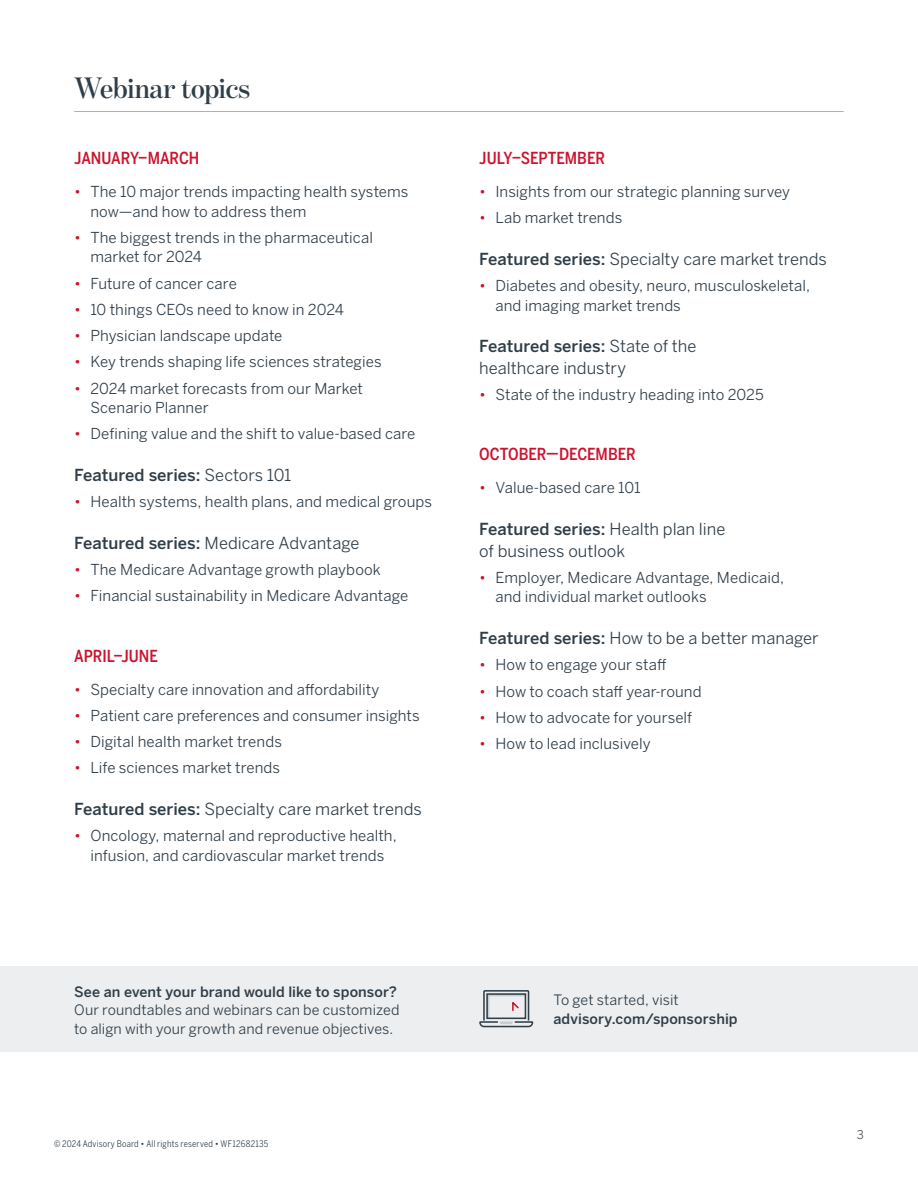
<style>
.page{position:relative;width:918px;height:1188px;background:#fff}
.page>*{position:absolute;margin:0;border:0;box-sizing:border-box;transform-origin:0 0}
.t1{font:600 30px "Benton Mod Disp";letter-spacing:-.005em;color:#303e49}
.t2{font:16.5px/21.5px "Benton Sans";color:#303e49}
.t3{font:500 16.5px "Benton Sans Condensed";color:#cd122d}
.t4{font:500 16.5px "Benton Sans";color:#303e49}
.t5{font:15px/19.5px "Benton Sans";letter-spacing:.005em;color:#303e49}
.t6{font:14.25px/18.5px "Benton Sans";letter-spacing:.005em;color:#303e49}
.t7{font:500 14.25px "Benton Sans";letter-spacing:.005em;color:#303e49}
.t8{font:12px "Benton Sans";color:#485159}
.t9{font:9px "Benton Sans Condensed";letter-spacing:.025em;color:#303e49}
.s1{color:#cd122d}
.s2{font-weight:400}
.s3{font-weight:500}
</style>
<div class="page">
<div style="left:0;top:966px;width:918px;height:86px;background:#eceeef"></div>
<hr style="left:74px;top:111px;width:770px;height:1px;background:#afb1b1">
<svg style="left:479px;top:990px;width:54px;height:37px"></svg>
<h1 class="t1" style="left:74px;top:71px;width:178px">Webinar topics</h1>
<p class="t3" style="left:74px;top:148px;width:127px">JANUARY–MARCH</p>
<p class="t5" style="left:90px;top:182px;width:320px;text-indent:-16px"><span class="s1">•</span> The 10 major trends impacting health systems now—and how to address them</p>
<p class="t5" style="left:90px;top:227px;width:284px;text-indent:-16px"><span class="s1">•</span> The biggest trends in the pharmaceutical market for 2024</p>
<p class="t5" style="left:74px;top:273px;width:164px"><span class="s1">•</span> Future of cancer care</p>
<p class="t5" style="left:74px;top:299px;width:271px"><span class="s1">•</span> 10 things CEOs need to know in 2024</p>
<p class="t5" style="left:74px;top:326px;width:210px"><span class="s1">•</span> Physician landscape update</p>
<p class="t5" style="left:74px;top:352px;width:309px"><span class="s1">•</span> Key trends shaping life sciences strategies</p>
<p class="t5" style="left:90px;top:378px;width:274px;text-indent:-16px"><span class="s1">•</span> 2024 market forecasts from our Market<br>Scenario Planner</p>
<p class="t5" style="left:74px;top:424px;width:343px"><span class="s1">•</span> Defining value and the shift to value-based care</p>
<p class="t4" style="left:74px;top:465px;width:219px">Featured series: <span class="s2">Sectors 101</span></p>
<p class="t5" style="left:74px;top:492px;width:359px"><span class="s1">•</span> Health systems, health plans, and medical groups</p>
<p class="t2" style="left:74px;top:532px;width:287px"><span class="s3">Featured series:</span> Medicare Advantage</p>
<p class="t5" style="left:74px;top:560px;width:308px"><span class="s1">•</span> The Medicare Advantage growth playbook</p>
<p class="t5" style="left:74px;top:586px;width:336px"><span class="s1">•</span> Financial sustainability in Medicare Advantage</p>
<p class="t3" style="left:74px;top:646px;width:85px">APRIL–JUNE</p>
<p class="t5" style="left:74px;top:679px;width:307px"><span class="s1">•</span> Specialty care innovation and affordability</p>
<p class="t5" style="left:74px;top:706px;width:347px"><span class="s1">•</span> Patient care preferences and consumer insights</p>
<p class="t5" style="left:74px;top:732px;width:209px"><span class="s1">•</span> Digital health market trends</p>
<p class="t5" style="left:74px;top:758px;width:207px"><span class="s1">•</span> Life sciences market trends</p>
<p class="t2" style="left:74px;top:798px;width:349px"><span class="s3">Featured series:</span> Specialty care market trends</p>
<p class="t5" style="left:74px;top:826px;width:324px;text-align:center"><span class="s1">•</span> Oncology, maternal and reproductive health, infusion, and cardiovascular market trends</p>
<p class="t3" style="left:479px;top:148px;width:127px">JULY–SEPTEMBER</p>
<p class="t5" style="left:479px;top:182px;width:312px"><span class="s1">•</span> Insights from our strategic planning survey</p>
<p class="t5" style="left:479px;top:208px;width:145px"><span class="s1">•</span> Lab market trends</p>
<p class="t2" style="left:479px;top:248px;width:349px"><span class="s3">Featured series:</span> Specialty care market trends</p>
<p class="t5" style="left:495px;top:276px;width:316px;text-indent:-16px"><span class="s1">•</span> Diabetes and obesity, neuro, musculoskeletal, and imaging market trends</p>
<p class="t2" style="left:479px;top:336px;width:219px"><span class="s3">Featured series:</span> State of the healthcare industry</p>
<p class="t5" style="left:479px;top:385px;width:286px"><span class="s1">•</span> State of the industry heading into 2025</p>
<p class="t3" style="left:479px;top:444px;width:158px">OCTOBER—DECEMBER</p>
<p class="t5" style="left:479px;top:478px;width:163px"><span class="s1">•</span> Value-based care 101</p>
<p class="t2" style="left:479px;top:518px;width:248px"><span class="s3">Featured series:</span> Health plan line of business outlook</p>
<p class="t5" style="left:495px;top:567px;width:290px;text-indent:-16px"><span class="s1">•</span> Employer, Medicare Advantage, Medicaid, and individual market outlooks</p>
<p class="t2" style="left:479px;top:627px;width:341px"><span class="s3">Featured series:</span> How to be a better manager</p>
<p class="t5" style="left:479px;top:655px;width:189px"><span class="s1">•</span> How to engage your staff</p>
<p class="t5" style="left:479px;top:681px;width:224px"><span class="s1">•</span> How to coach staff year-round</p>
<p class="t5" style="left:479px;top:707px;width:214px"><span class="s1">•</span> How to advocate for yourself</p>
<p class="t5" style="left:479px;top:734px;width:173px"><span class="s1">•</span> How to lead inclusively</p>
<p class="t7" style="left:74px;top:983px;width:324px">See an event your brand would like to sponsor?</p>
<p class="t6" style="left:74px;top:1001px;width:327px">Our roundtables and webinars can be customized to align with your growth and revenue objectives.</p>
<p class="t9" style="left:54px;top:1138px;width:216px">© 2024 Advisory Board • All rights reserved • WF12682135</p>
<p class="t6" style="left:554px;top:990px;width:127px">To get started, visit</p>
<p class="t7" style="left:554px;top:1010px;width:186px">advisory.com/sponsorship</p>
<p class="t8" style="left:857px;top:1128px;width:9px">3</p>
</div>
